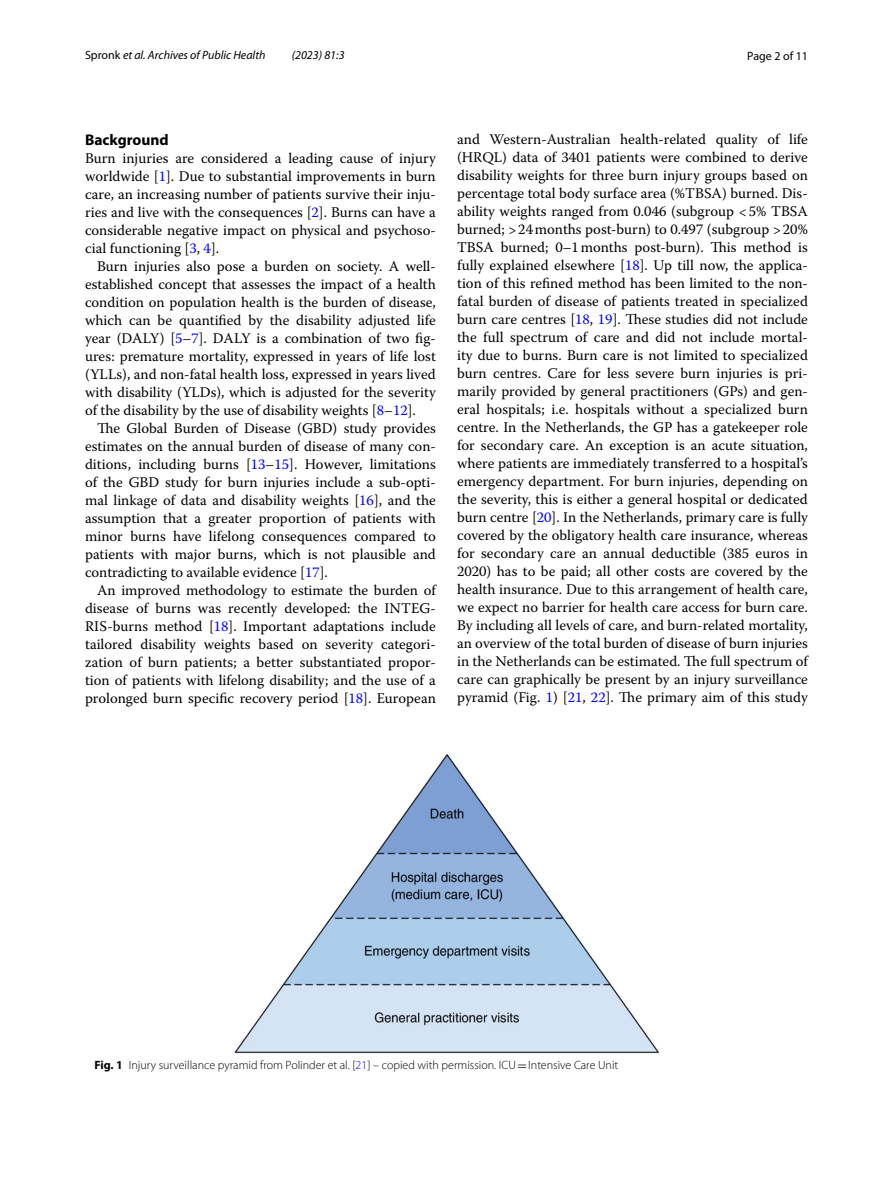
<style>
.page{position:relative;width:893px;height:1187px;background:#fff}
.page>*{position:absolute;margin:0;border:0;box-sizing:border-box;transform-origin:0 0}
.t1{font:700 15.45px "Myriad Pro";color:#000}
.t2{font:14.7px/18px "Warnock Pro";color:#000;text-align:justify}
.t3{font:300 12px "Myriad Pro";color:#000}
.t4{font:italic 12px "Myriad Pro";color:#000}
.t5{font:12px "Myriad Pro";color:#000}
.s1{font-style:normal}
.s2{color:#00f}
.s3{font-weight:700}
.s4{font-family:"MTSY";font-weight:400}
</style>
<div class="page">
<img style="left:234px;top:754px;width:425px;height:299px">
<p class="t4" style="left:85px;top:48px;width:182px"><span class="s1">Spronk</span> et al. Archives of Public Health</p>
<p class="t4" style="left:292px;top:48px;width:54px">(2023) 81:3</p>
<p class="t5" style="left:747px;top:48px;width:62px">Page 2 of 11</p>
<p class="t1" style="left:85px;top:129px;width:85px">Background</p>
<p class="t2" style="left:85px;top:148px;width:352px">Burn injuries are considered a leading cause of injury worldwide [<span class="s2">1</span>]. Due to substantial improvements in burn care, an increasing number of patients survive their inju&shy;ries and live with the consequences [<span class="s2">2</span>]. Burns can have a considerable negative impact on physical and psychoso&shy;cial functioning [<span class="s2">3</span>, <span class="s2">4</span>].</p>
<p class="t2" style="left:85px;top:256px;width:352px;text-indent:12px">Burn injuries also pose a burden on society. A well&shy;established concept that assesses the impact of a health condition on population health is the burden of disease, which can be quantified by the disability adjusted life year (DALY) [<span class="s2">5</span>–<span class="s2">7</span>]. DALY is a combination of two fig&shy;ures: premature mortality, expressed in years of life lost (YLLs), and non-fatal health loss, expressed in years lived with disability (YLDs), which is adjusted for the severity of the disability by the use of disability weights [<span class="s2">8</span>–<span class="s2">12</span>].</p>
<p class="t2" style="left:85px;top:418px;width:352px;text-indent:12px">The Global Burden of Disease (GBD) study provides estimates on the annual burden of disease of many con&shy;ditions, including burns [<span class="s2">13</span>–<span class="s2">15</span>]. However, limitations of the GBD study for burn injuries include a sub-opti&shy;mal linkage of data and disability weights [<span class="s2">16</span>], and the assumption that a greater proportion of patients with minor burns have lifelong consequences compared to patients with major burns, which is not plausible and contradicting to available evidence [<span class="s2">17</span>].</p>
<p class="t2" style="left:85px;top:580px;width:352px;text-indent:12px">An improved methodology to estimate the burden of disease of burns was recently developed: the INTEG-RIS-burns method [<span class="s2">18</span>]. Important adaptations include tailored disability weights based on severity categori&shy;zation of burn patients; a better substantiated propor&shy;tion of patients with lifelong disability; and the use of a prolonged burn specific recovery period [<span class="s2">18</span>]. European</p>
<p class="t2" style="left:457px;top:130px;width:352px">and Western-Australian health-related quality of life (HRQL) data of 3401 patients were combined to derive disability weights for three burn injury groups based on percentage total body surface area (%TBSA) burned. Dis&shy;ability weights ranged from 0.046 (subgroup &lt;5% TBSA burned; &gt;24months post-burn) to 0.497 (subgroup &gt;20% TBSA burned; 0–1months post-burn). This method is fully explained elsewhere [<span class="s2">18</span>]. Up till now, the applica&shy;tion of this refined method has been limited to the non&shy;fatal burden of disease of patients treated in specialized burn care centres [<span class="s2">18</span>, <span class="s2">19</span>]. These studies did not include the full spectrum of care and did not include mortal&shy;ity due to burns. Burn care is not limited to specialized burn centres. Care for less severe burn injuries is pri&shy;marily provided by general practitioners (GPs) and gen&shy;eral hospitals; i.e. hospitals without a specialized burn centre. In the Netherlands, the GP has a gatekeeper role for secondary care. An exception is an acute situation, where patients are immediately transferred to a hospital’s emergency department. For burn injuries, depending on the severity, this is either a general hospital or dedicated burn centre [<span class="s2">20</span>]. In the Netherlands, primary care is fully covered by the obligatory health care insurance, whereas for secondary care an annual deductible (385 euros in 2020) has to be paid; all other costs are covered by the health insurance. Due to this arrangement of health care, we expect no barrier for health care access for burn care.<br>By including all levels of care, and burn-related mortality, an overview of the total burden of disease of burn injuries in the Netherlands can be estimated. The full spectrum of care can graphically be present by an injury surveillance pyramid (Fig. <span class="s2">1</span>) [<span class="s2">21</span>, <span class="s2">22</span>]. The primary aim of this study</p>
<p class="t3" style="left:94px;top:1057px;width:525px"><span class="s3">Fig. 1</span> Injury surveillance pyramid from Polinder et al. [<span class="s2">21</span>] – copied with permission. ICU<span class="s4">=</span>Intensive Care Unit</p>
</div>
